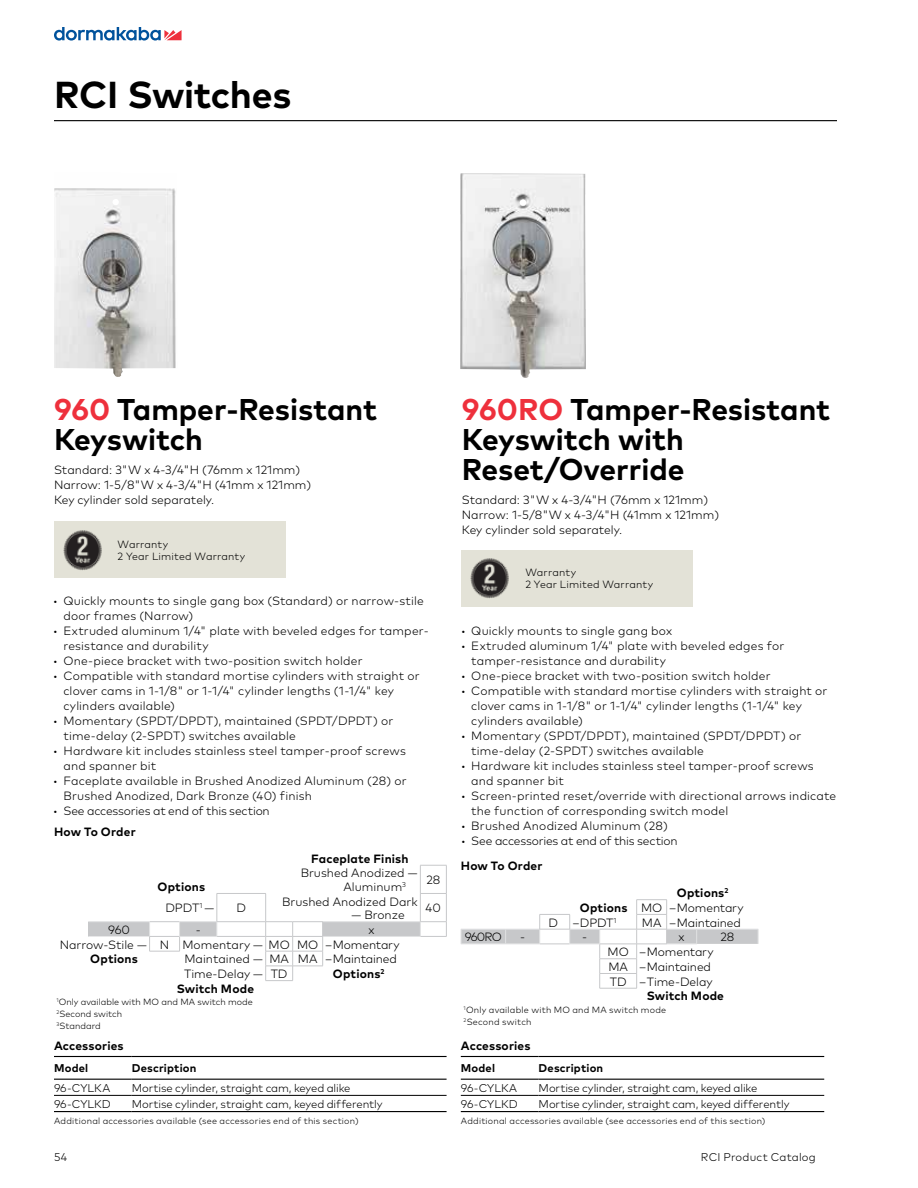
<style>
.page{position:relative;width:918px;height:1188px;background:#fff}
.page>*{position:absolute;margin:0;border:0;box-sizing:border-box;transform-origin:0 0}
.t1{font:700 37.5px "Mark Pro";letter-spacing:-.01em;color:#000}
.t2{font:700 30px/30px "Mark Pro";color:#000}
.t3{font:300 12px/15px "Mark Pro";letter-spacing:.01em;color:#000}
.t4{font:700 12px "Mark Pro";letter-spacing:.015em;color:#000}
.t5{font:300 12px "Mark Pro";letter-spacing:-.015em;color:#000}
.t6{font:300 12px/14.7px "Mark Pro";letter-spacing:-.01em;color:#000}
.t7{font:300 11.25px "Mark Pro";letter-spacing:-.01em;color:#000}
.t8{font:700 11.25px "Mark Pro";letter-spacing:.02em;color:#000}
.t9{font:300 11.25px "Mark Pro";letter-spacing:.015em;color:#000}
.t10{font:300 10.5px/12px "Mark Pro";letter-spacing:.015em;color:#000}
.t11{font:300 9px/12px "Mark Pro";letter-spacing:.025em;color:#000}
.t12{font:300 9px/12px "Mark Pro";color:#000}
.s1{color:#ee303c}
.s2{color:#fff}
.s3{font-weight:700}
</style>
<div class="page">
<svg style="left:54px;top:27px;width:128px;height:14px"></svg>
<hr style="left:54px;top:120px;width:783px;height:1px;background:#000">
<div style="left:54px;top:521px;width:231px;height:57px;background:#e3e2d7"></div>
<img style="left:63px;top:530px;width:39px;height:41px">
<div style="left:462px;top:550px;width:231px;height:57px;background:#e3e2d7"></div>
<img style="left:470px;top:558px;width:39px;height:41px">
<img style="left:54px;top:188px;width:122px;height:189px">
<img style="left:460px;top:173px;width:126px;height:205px">
<svg style="left:88px;top:865px;width:359px;height:116px"></svg>
<hr style="left:293px;top:966px;width:30px;height:1px;background:#c7c8ca">
<hr style="left:179px;top:936px;width:38px;height:1px;background:#e1e2e3">
<hr style="left:293px;top:951px;width:30px;height:1px;background:#c7c8ca">
<hr style="left:600px;top:988px;width:37px;height:1px;background:#c7c8ca">
<hr style="left:636px;top:899px;width:31px;height:1px;background:#c7c8ca">
<svg style="left:461px;top:900px;width:298px;height:88px"></svg>
<hr style="left:637px;top:929px;width:30px;height:1px;background:#c7c8ca">
<hr style="left:636px;top:914px;width:31px;height:1px;background:#c7c8ca">
<hr style="left:461px;top:944px;width:45px;height:1px;background:#e1e2e3">
<hr style="left:570px;top:944px;width:30px;height:1px;background:#e1e2e3">
<hr style="left:54px;top:1056px;width:78px;height:1px;background:#000">
<hr style="left:54px;top:1079px;width:78px;height:1px;background:#000">
<hr style="left:132px;top:1056px;width:315px;height:1px;background:#000">
<hr style="left:132px;top:1079px;width:315px;height:1px;background:#000">
<hr style="left:54px;top:1111px;width:78px;height:1px;background:#000">
<hr style="left:132px;top:1111px;width:315px;height:1px;background:#000">
<hr style="left:54px;top:1095px;width:78px;height:1px;background:#000">
<hr style="left:132px;top:1095px;width:315px;height:1px;background:#000">
<hr style="left:461px;top:1056px;width:78px;height:1px;background:#000">
<hr style="left:461px;top:1079px;width:78px;height:1px;background:#000">
<hr style="left:539px;top:1056px;width:285px;height:1px;background:#000">
<hr style="left:539px;top:1079px;width:285px;height:1px;background:#000">
<hr style="left:461px;top:1111px;width:78px;height:1px;background:#000">
<hr style="left:539px;top:1111px;width:285px;height:1px;background:#000">
<hr style="left:461px;top:1095px;width:78px;height:1px;background:#000">
<hr style="left:539px;top:1095px;width:285px;height:1px;background:#000">
<h1 class="t1" style="left:54px;top:66px;width:239px">RCI Switches</h1>
<h2 class="t2" style="left:54px;top:392px;width:325px"><span class="s1">960</span> Tamper-Resistant<br>Keyswitch</h2>
<p class="t3" style="left:54px;top:461px;width:259px">Standard: 3"W x 4-3/4"H (76mm x 121mm)<br>Narrow: 1-5/8"W x 4-3/4"H (41mm x 121mm)<br>Key cylinder sold separately.</p>
<p class="t10" style="left:118px;top:537px;width:129px">Warranty<br>2 Year Limited Warranty</p>
<p class="t3" style="left:63px;top:592px;width:362px;text-indent:-11px">• Quickly mounts to single gang box (Standard) or narrow-stile door frames (Narrow)</p>
<p class="t3" style="left:63px;top:622px;width:367px;text-indent:-10px">• Extruded aluminum 1/4" plate with beveled edges for tamper&shy;resistance and durability</p>
<p class="t3" style="left:53px;top:652px;width:311px">• One-piece bracket with two-position switch holder</p>
<p class="t3" style="left:63px;top:667px;width:358px;text-indent:-10px">• Compatible with standard mortise cylinders with straight or clover cams in 1-1/8" or 1-1/4" cylinder lengths (1-1/4" key cylinders available)</p>
<p class="t3" style="left:63px;top:712px;width:331px;text-indent:-10px">• Momentary (SPDT/DPDT), maintained (SPDT/DPDT) or time-delay (2-SPDT) switches available</p>
<p class="t3" style="left:63px;top:742px;width:344px;text-indent:-10px">• Hardware kit includes stainless steel tamper-proof screws and spanner bit</p>
<p class="t3" style="left:63px;top:772px;width:345px;text-indent:-10px">• Faceplate available in Brushed Anodized Aluminum (28) or<br>Brushed Anodized, Dark Bronze (40) finish</p>
<p class="t5" style="left:53px;top:801px;width:218px">• See accessories at end of this section</p>
<p class="t4" style="left:54px;top:822px;width:83px">How To Order</p>
<p class="t4" style="left:158px;top:877px;width:49px">Options</p>
<p class="t3" style="left:165px;top:900px;width:50px">DPDT<sup>1</sup> —</p>
<p class="t3" style="left:236px;top:900px;width:11px">D</p>
<p class="t4" style="left:311px;top:849px;width:99px">Faceplate Finish</p>
<p class="t3" style="left:301px;top:865px;width:119px;line-height:13.5px;text-align:right">Brushed Anodized —<br>Aluminum<sup>3</sup> <span class="s2">—</span></p>
<p class="t3" style="left:426px;top:871px;width:15px">28</p>
<p class="t3" style="left:282px;top:893px;width:137px">Brushed Anodized Dark</p>
<p class="t3" style="left:352px;top:906px;width:68px">— Bronze <span class="s2">—</span></p>
<p class="t3" style="left:426px;top:900px;width:17px">40</p>
<p class="t3" style="left:108px;top:921px;width:24px">960</p>
<p class="t3" style="left:196px;top:921px;width:7px">-</p>
<p class="t3" style="left:60px;top:921px;width:341px;text-indent:309px">x<br>Narrow‑Stile — N Momentary — MO MO –Momentary</p>
<p class="t4" style="left:90px;top:950px;width:49px">Options</p>
<p class="t3" style="left:184px;top:951px;width:214px">Maintained — MA MA –Maintained<br>Time-Delay — TD</p>
<p class="t4" style="left:333px;top:965px;width:53px">Options<sup>2</sup></p>
<p class="t4" style="left:177px;top:979px;width:79px">Switch Mode</p>
<p class="t12" style="left:57px;top:995px;width:198px"><sup>1</sup>Only available with MO and MA switch mode<br><sup>2</sup>Second switch<br><sup>3</sup>Standard</p>
<p class="t4" style="left:54px;top:1037px;width:71px">Accessories</p>
<p class="t8" style="left:54px;top:1060px;width:36px">Model</p>
<p class="t8" style="left:132px;top:1060px;width:66px">Description</p>
<p class="t7" style="left:54px;top:1080px;width:58px">96-CYLKA</p>
<p class="t7" style="left:132px;top:1080px;width:220px">Mortise cylinder, straight cam, keyed alike</p>
<p class="t7" style="left:54px;top:1095px;width:58px">96-CYLKD</p>
<p class="t7" style="left:132px;top:1095px;width:252px">Mortise cylinder, straight cam, keyed differently</p>
<p class="t11" style="left:54px;top:1114px;width:306px">Additional accessories available (see accessories end of this section)</p>
<h2 class="t2" style="left:462px;top:392px;width:370px"><span class="s1">960RO</span> Tamper-Resistant<br>Keyswitch with<br>Reset/Override</h2>
<p class="t3" style="left:462px;top:491px;width:259px">Standard: 3"W x 4-3/4"H (76mm x 121mm)<br>Narrow: 1-5/8"W x 4-3/4"H (41mm x 121mm)<br>Key cylinder sold separately.</p>
<p class="t10" style="left:525px;top:566px;width:129px">Warranty<br>2 Year Limited Warranty</p>
<p class="t3" style="left:461px;top:622px;width:213px">• Quickly mounts to single gang box</p>
<p class="t3" style="left:471px;top:637px;width:314px;text-indent:-10px">• Extruded aluminum 1/4" plate with beveled edges for tamper-resistance and durability</p>
<p class="t3" style="left:461px;top:667px;width:311px">• One-piece bracket with two-position switch holder</p>
<p class="t3" style="left:471px;top:682px;width:358px;text-indent:-10px">• Compatible with standard mortise cylinders with straight or clover cams in 1-1/8" or 1-1/4" cylinder lengths (1-1/4" key cylinders available)</p>
<p class="t3" style="left:471px;top:727px;width:331px;text-indent:-10px">• Momentary (SPDT/DPDT), maintained (SPDT/DPDT) or time-delay (2-SPDT) switches available</p>
<p class="t3" style="left:471px;top:757px;width:344px;text-indent:-10px">• Hardware kit includes stainless steel tamper-proof screws and spanner bit</p>
<p class="t3" style="left:471px;top:787px;width:366px;text-indent:-10px">• Screen-printed reset/override with directional arrows indicate the function of corresponding switch model</p>
<p class="t3" style="left:461px;top:817px;width:209px">• Brushed Anodized Aluminum (28)</p>
<p class="t5" style="left:461px;top:832px;width:218px">• See accessories at end of this section</p>
<p class="t4" style="left:461px;top:857px;width:83px">How To Order</p>
<p class="t4" style="left:677px;top:884px;width:53px">Options<sup>2</sup></p>
<p class="t6" style="left:580px;top:899px;width:165px"><span class="s3">Options</span> MO –Momentary</p>
<p class="t3" style="left:548px;top:914px;width:70px">D –DPDT<sup>1</sup></p>
<p class="t5" style="left:642px;top:913px;width:101px">MA –Maintained</p>
<p class="t3" style="left:465px;top:929px;width:39px">960RO</p>
<p class="t3" style="left:520px;top:929px;width:7px">-</p>
<p class="t3" style="left:582px;top:929px;width:7px">-</p>
<p class="t3" style="left:679px;top:929px;width:8px">x</p>
<p class="t3" style="left:720px;top:929px;width:15px">28</p>
<p class="t6" style="left:608px;top:944px;width:108px">MO –Momentary<br>MA –Maintained<br>TD –Time-Delay</p>
<p class="t4" style="left:647px;top:987px;width:79px">Switch Mode</p>
<p class="t11" style="left:464px;top:1003px;width:204px"><sup>1</sup>Only available with MO and MA switch mode<br><sup>2</sup>Second switch</p>
<p class="t4" style="left:461px;top:1037px;width:71px">Accessories</p>
<p class="t8" style="left:461px;top:1060px;width:36px">Model</p>
<p class="t8" style="left:539px;top:1060px;width:66px">Description</p>
<p class="t7" style="left:461px;top:1080px;width:58px">96-CYLKA</p>
<p class="t7" style="left:539px;top:1080px;width:220px">Mortise cylinder, straight cam, keyed alike</p>
<p class="t7" style="left:461px;top:1095px;width:58px">96-CYLKD</p>
<p class="t7" style="left:539px;top:1095px;width:252px">Mortise cylinder, straight cam, keyed differently</p>
<p class="t11" style="left:461px;top:1114px;width:306px">Additional accessories available (see accessories end of this section)</p>
<p class="t7" style="left:54px;top:1149px;width:15px">54</p>
<p class="t9" style="left:701px;top:1149px;width:116px">RCI Product Catalog</p>
</div>
